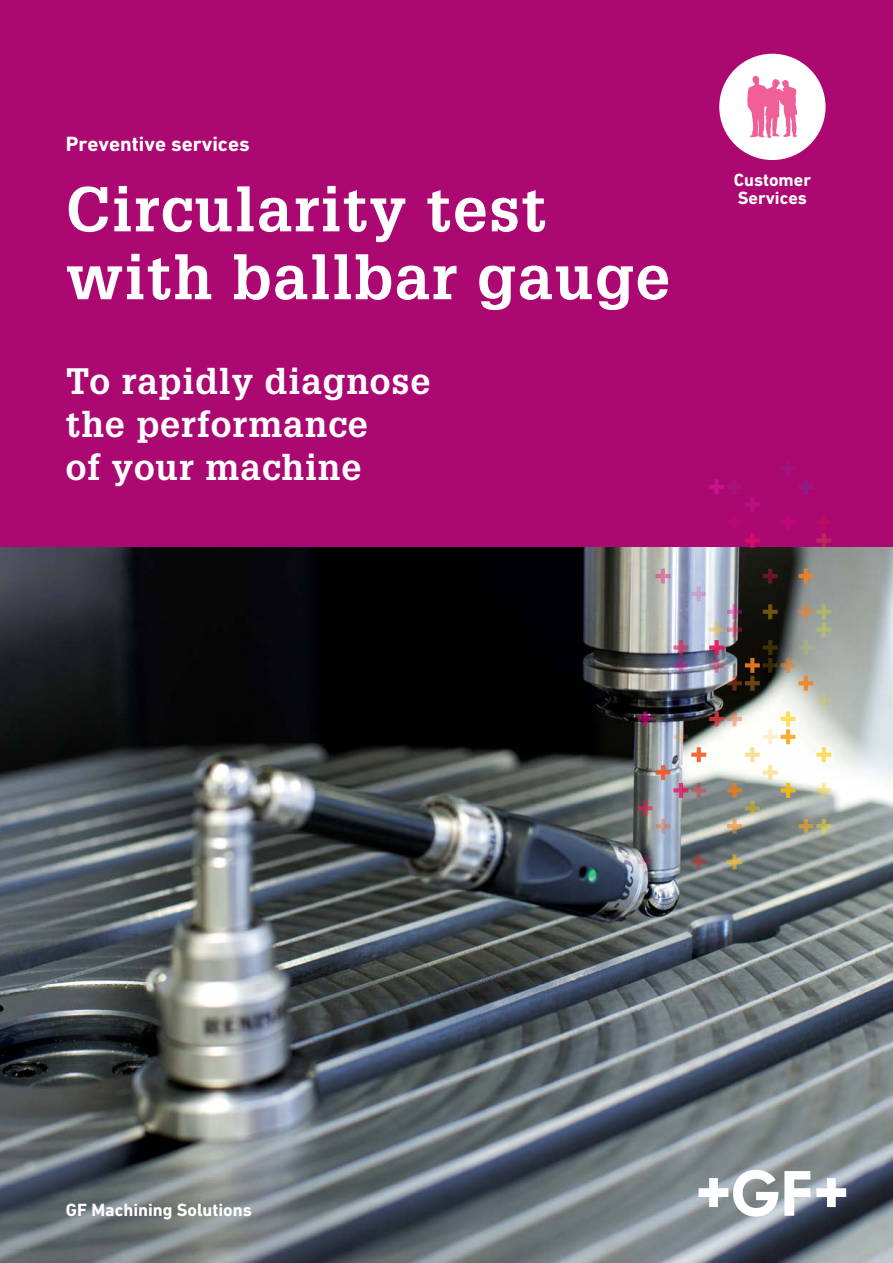
<style>
.page{position:relative;width:893px;height:1263px;background:#fff}
.page>*{position:absolute;margin:0;border:0;box-sizing:border-box;transform-origin:0 0}
.t1{font:700 61.8px/67.9px "Glypha LT Pro";letter-spacing:.025em;color:#fff}
.t2{font:700 36px/43.2px "Glypha LT Pro";letter-spacing:.025em;color:#fff}
.t3{font:700 21px "DIN Next W1 G";color:#fff}
.t4{font:700 18px/18px "DIN Next W1 G";color:#fff}
</style>
<div class="page">
<div style="left:0;top:0;width:893px;height:618px;background:#ac0871"></div>
<img style="left:0;top:548px;width:893px;height:715px">
<svg style="left:699px;top:1170px;width:79px;height:46px"></svg>
<svg style="left:784px;top:1171px;width:26px;height:45px"></svg>
<svg style="left:816px;top:1178px;width:30px;height:29px"></svg>
<div style="left:719px;top:54px;width:107px;height:106px;background:#fff;border-radius:50%"></div>
<svg style="left:747px;top:76px;width:50px;height:62px"></svg>
<svg style="left:638px;top:854px;width:15px;height:15px"></svg>
<svg style="left:691px;top:854px;width:15px;height:15px"></svg>
<svg style="left:727px;top:854px;width:15px;height:15px"></svg>
<svg style="left:709px;top:479px;width:51px;height:69px"></svg>
<svg style="left:781px;top:515px;width:14px;height:15px"></svg>
<svg style="left:781px;top:462px;width:32px;height:32px"></svg>
<svg style="left:816px;top:515px;width:15px;height:33px"></svg>
<img style="left:638px;top:569px;width:193px;height:264px">
<p class="t3" style="left:66px;top:132px;width:185px">Preventive services</p>
<h1 class="t1" style="left:66px;top:174px;width:605px">Circularity test with ballbar gauge</h1>
<p class="t2" style="left:66px;top:358px;width:366px">To rapidly diagnose the performance<br>of your machine</p>
<p class="t4" style="left:734px;top:171px;width:79px">Customer<br>Services</p>
<p class="t4" style="left:66px;top:1200px;width:187px">GF Machining Solutions</p>
</div>
